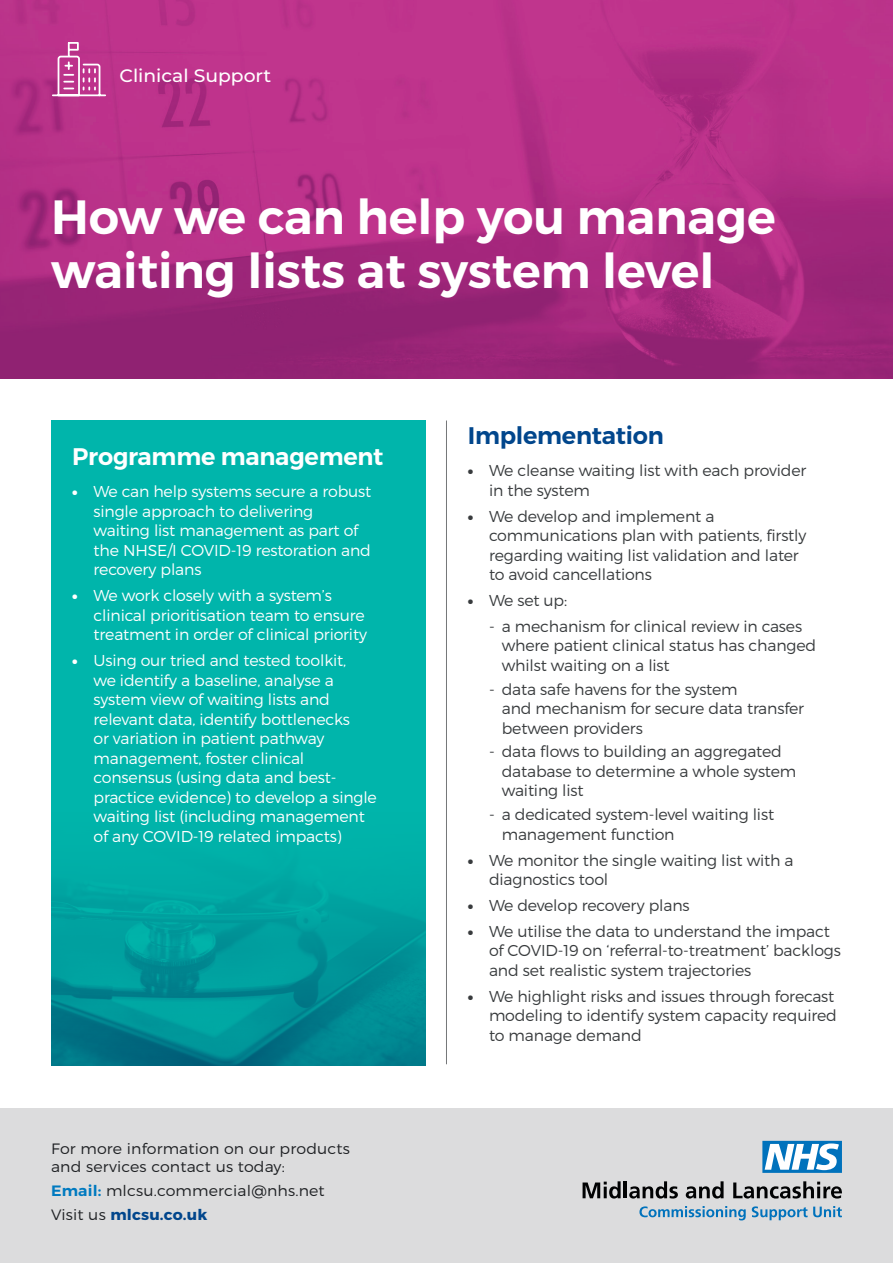
<style>
.page{position:relative;width:893px;height:1263px;background:#fff}
.page>*{position:absolute;margin:0;border:0;box-sizing:border-box;transform-origin:0 0}
.t1{font:600 48px/54px "Montserrat";color:#fff}
.Heading_White{font:600 24px "Montserrat";letter-spacing:-.01em;color:#fff}
.Heading{font:600 24px "Montserrat";letter-spacing:-.01em;color:#01468c}
.t2{font:500 18px "Montserrat";color:#fff;scale:1.04 1}
.Secondary_Bullets{font:300 15.75px/19.5px "Montserrat";letter-spacing:-.01em;color:#383b3d}
.t3{font:300 15.75px/19.5px "Montserrat";letter-spacing:-.01em;color:#fff}
.Secondary_Bullets_La{font:300 15.75px/19.5px "Montserrat";letter-spacing:-.01em;color:#383b3d}
.t4{font:300 15px/18px "Montserrat";letter-spacing:.01em;color:#1f2124;scale:1.05 1}
.t5{font:700 15px "Montserrat";letter-spacing:.01em;color:#01468c;scale:1.05 1}
.s1{font-weight:900;font-size:15px}
.s2{font-weight:600;color:#007ac0}
.s3{font-weight:300;color:#1f2124}
</style>
<div class="page">
<img style="left:0;top:0;width:893px;height:378px">
<div style="left:0;top:1108px;width:893px;height:155px;background:#dcdcdd"></div>
<svg style="left:762px;top:1141px;width:80px;height:32px;background:#76b3da"></svg>
<svg style="left:583px;top:1181px;width:38px;height:17px"></svg>
<hr style="left:624px;top:1181px;width:3px;height:17px;background:#010203">
<svg style="left:629px;top:1181px;width:49px;height:17px"></svg>
<svg style="left:686px;top:1181px;width:38px;height:17px"></svg>
<svg style="left:733px;top:1181px;width:109px;height:17px"></svg>
<svg style="left:639px;top:1206px;width:107px;height:14px"></svg>
<svg style="left:752px;top:1206px;width:90px;height:14px"></svg>
<svg style="left:51px;top:41px;width:56px;height:56px;background:#c7579f"></svg>
<hr style="left:446px;top:421px;width:1px;height:643px;background:#76787a">
<div style="left:51px;top:421px;width:374px;height:645px;background:#00b5ab"></div>
<img style="left:51px;top:865px;width:374px;height:201px">
<p class="t2" style="left:119px;top:64px;width:148px">Clinical Support</p>
<p class="t1" style="left:51px;top:190px;width:726px">How we can help you manage waiting lists at system level</p>
<p class="Heading_White" style="left:72px;top:442px;width:313px">Programme management</p>
<p class="t3" style="left:94px;top:482px;width:279px;text-indent:-21px"><span class="s1">•</span> We can help systems secure a robust single approach to delivering waiting list management as part of the NHSE/I COVID-19 restoration and recovery plans</p>
<p class="t3" style="left:94px;top:586px;width:275px;text-indent:-21px"><span class="s1">•</span> We work closely with a system’s clinical prioritisation team to ensure treatment in order of clinical priority</p>
<p class="t3" style="left:94px;top:651px;width:285px;text-indent:-21px"><span class="s1">•</span> Using our tried and tested toolkit,<br>we identify a baseline, analyse a system view of waiting lists and relevant data, identify bottlenecks<br>or variation in patient pathway management, foster clinical consensus (using data and best&shy;practice evidence) to develop a single waiting list (including management of any COVID-19 related impacts)</p>
<p class="t4" style="left:51px;top:1139px;width:286px">For more information on our products and services contact us today:</p>
<p class="t4" style="left:51px;top:1181px;width:262px"><span class="s2">Email:</span> mlcsu.commercial@nhs.net</p>
<p class="t5" style="left:51px;top:1206px;width:150px"><span class="s3">Visit us</span> mlcsu.co.uk</p>
<p class="Heading" style="left:468px;top:421px;width:198px">Implementation</p>
<p class="Secondary_Bullets" style="left:489px;top:461px;width:319px;text-indent:-21px"><span class="s1">•</span> We cleanse waiting list with each provider in the system</p>
<p class="Secondary_Bullets" style="left:489px;top:506px;width:319px;text-indent:-21px"><span class="s1">•</span> We develop and implement a communications plan with patients, firstly regarding waiting list validation and later to avoid cancellations</p>
<p class="Secondary_Bullets" style="left:468px;top:590px;width:101px"><span class="s1">•</span> We set up:</p>
<p class="Secondary_Bullets" style="left:502px;top:616px;width:316px;text-indent:-13px">- a mechanism for clinical review in cases where patient clinical status has changed whilst waiting on a list</p>
<p class="Secondary_Bullets" style="left:502px;top:679px;width:304px;text-indent:-13px">- data safe havens for the system<br>and mechanism for secure data transfer between providers</p>
<p class="Secondary_Bullets" style="left:502px;top:742px;width:296px;text-indent:-13px">- data flows to building an aggregated database to determine a whole system waiting list</p>
<p class="Secondary_Bullets_La" style="left:502px;top:804px;width:274px;text-indent:-13px">- a dedicated system-level waiting list management function</p>
<p class="Secondary_Bullets" style="left:489px;top:850px;width:306px;text-indent:-21px"><span class="s1">•</span> We monitor the single waiting list with a diagnostics tool</p>
<p class="Secondary_Bullets" style="left:468px;top:895px;width:223px"><span class="s1">•</span> We develop recovery plans</p>
<p class="Secondary_Bullets" style="left:489px;top:921px;width:353px;text-indent:-21px"><span class="s1">•</span> We utilise the data to understand the impact of COVID-19 on ‘referral-to-treatment’ backlogs and set realistic system trajectories</p>
<p class="Secondary_Bullets" style="left:489px;top:986px;width:349px;text-indent:-21px"><span class="s1">•</span> We highlight risks and issues through forecast modeling to identify system capacity required to manage demand</p>
</div>
